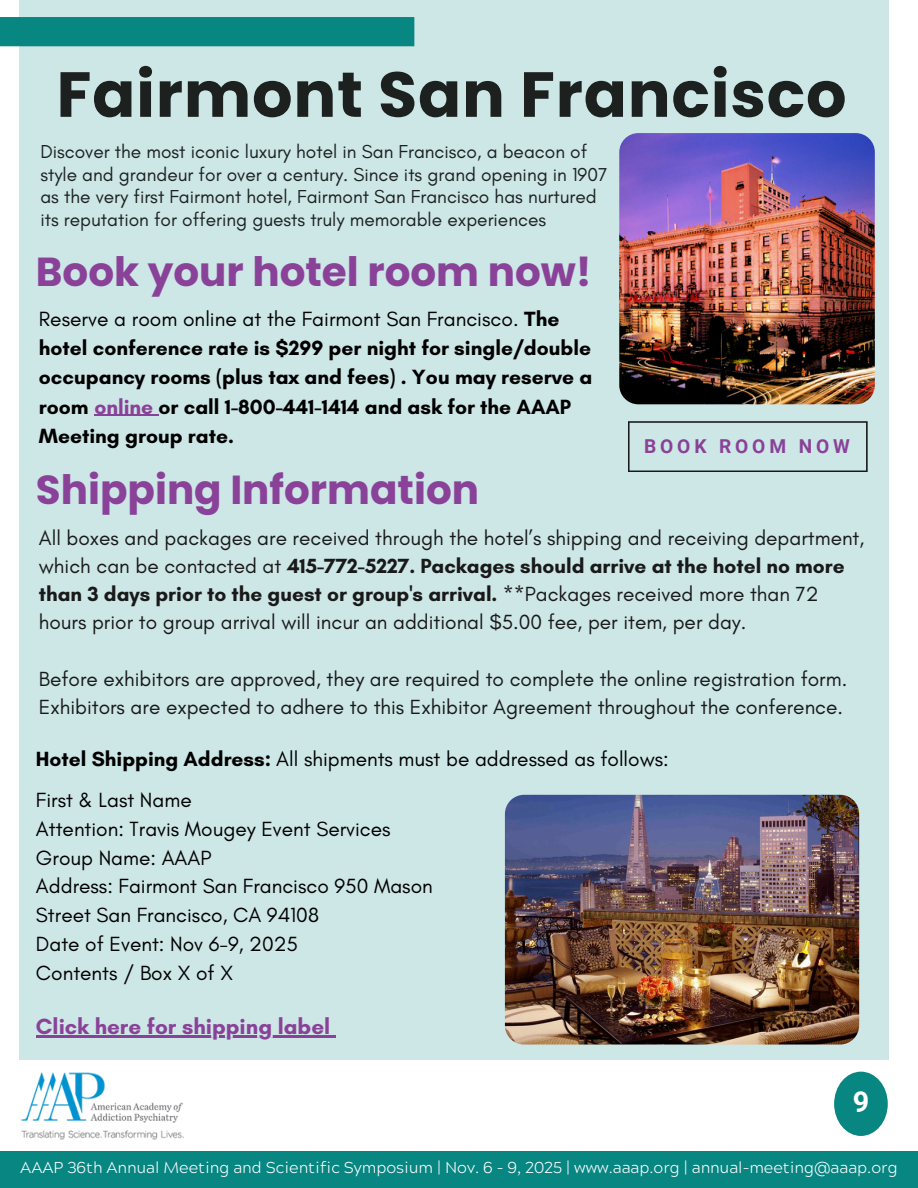
<style>
.page{position:relative;width:918px;height:1188px;background:#fff}
.page>*{position:absolute;margin:0;border:0;box-sizing:border-box;transform-origin:0 0}
.t1{font:700 63.6px "Poppins";letter-spacing:.015em;color:#1c2120}
.t2{font:700 40.5px "Poppins";color:#894298}
.t3{font:700 28.8px "Roboto";color:#fff}
.t4{font:700 22.35px "Glacial Indifference";color:#894298}
.t5{font:700 21px/29.2px "Glacial Indifference";color:#000}
.t6{font:20.85px/28.2px "Glacial Indifference";color:#191919}
.t7{font:20.85px/29px "Glacial Indifference";color:#000}
.t8{font:700 19.2px "Roboto";letter-spacing:.2em;color:#894298}
.t9{font:19.05px/22.5px "Glacial Indifference";color:#1c2120}
.t10{font:300 15.75px "Acherus Grotesque";color:#fff}
.s1{font-weight:400}
.s2{color:#894298}
.s3{font-weight:700}
</style>
<div class="page">
<div style="left:19px;top:0;width:869px;height:1059px;background:#cde6e6"></div>
<img style="left:21px;top:1072px;width:163px;height:68px">
<div style="left:0;top:17px;width:414px;height:29px;background:#078682"></div>
<hr style="left:94px;top:415px;width:65px;height:1px;background:#894298">
<img style="left:619px;top:133px;width:256px;height:271px;border-radius:19px">
<hr style="left:36px;top:1035px;width:294px;height:2px;background:#894298">
<svg style="left:330px;top:1035px;width:6px;height:2px"></svg>
<svg style="left:628px;top:421px;width:240px;height:51px"></svg>
<img style="left:505px;top:795px;width:354px;height:250px">
<div style="left:834px;top:1072px;width:54px;height:64px;background:#078682;border-radius:50%"></div>
<div style="left:0;top:1152px;width:918px;height:36px;background:#078682"></div>
<p class="t1" style="left:57px;top:50px;width:791px">Fairmont San Francisco</p>
<p class="t9" style="left:40px;top:140px;width:569px">Discover the most iconic luxury hotel in San Francisco, a beacon of style and grandeur for over a century. Since its grand opening in 1907 as the very first Fairmont hotel, Fairmont San Francisco has nurtured its reputation for offering guests truly memorable experiences</p>
<h5 class="t2" style="left:36px;top:243px;width:557px">Book your hotel room now!</h5>
<h1 class="t5" style="left:39px;top:304px;width:555px"><span class="s1">Reserve a room online at the Fairmont San Francisco.</span> The hotel conference rate is $299 per night for single/double occupancy rooms (plus tax and fees) . You may reserve a room <span class="s2">online</span> or call 1-800-441-1414 and ask for the AAAP Meeting group rate.</h1>
<h2 class="t8" style="left:644px;top:436px;width:207px">BOOK ROOM NOW</h2>
<h4 class="t2" style="left:36px;top:461px;width:445px">Shipping Information</h4>
<h4 class="t6" style="left:39px;top:524px;width:827px">All boxes and packages are received through the hotel’s shipping and receiving department, which can be contacted at <span class="s3">415-772-5227. Packages should arrive at the hotel no more than 3 days prior to the guest or group's arrival.</span> **Packages received more than 72 hours prior to group arrival will incur an additional $5.00 fee, per item, per day.</h4>
<h3 class="t6" style="left:39px;top:664px;width:810px">Before exhibitors are approved, they are required to complete the online registration form.<br>Exhibitors are expected to adhere to this Exhibitor Agreement throughout the conference.</h3>
<h6 class="t7" style="left:36px;top:744px;width:634px"><span class="s3">Hotel Shipping Address:</span> All shipments must be addressed as follows:</h6>
<h2 class="t7" style="left:36px;top:785px;width:398px">First &amp; Last Name<br>Attention: Travis Mougey Event Services<br>Group Name: AAAP<br>Address: Fairmont San Francisco 950 Mason<br>Street San Francisco, CA 94108<br>Date of Event: Nov 6-9, 2025<br>Contents / Box X of X</h2>
<h4 class="t4" style="left:36px;top:1012px;width:296px">Click here for shipping label</h4>
<h4 class="t3" style="left:853px;top:1085px;width:18px">9</h4>
<p class="t10" style="left:20px;top:1161px;width:879px">AAAP 36th Annual Meeting and Scientific Symposium | Nov. 6 - 9, 2025 | www.aaap.org | annual-meeting@aaap.org</p>
</div>
